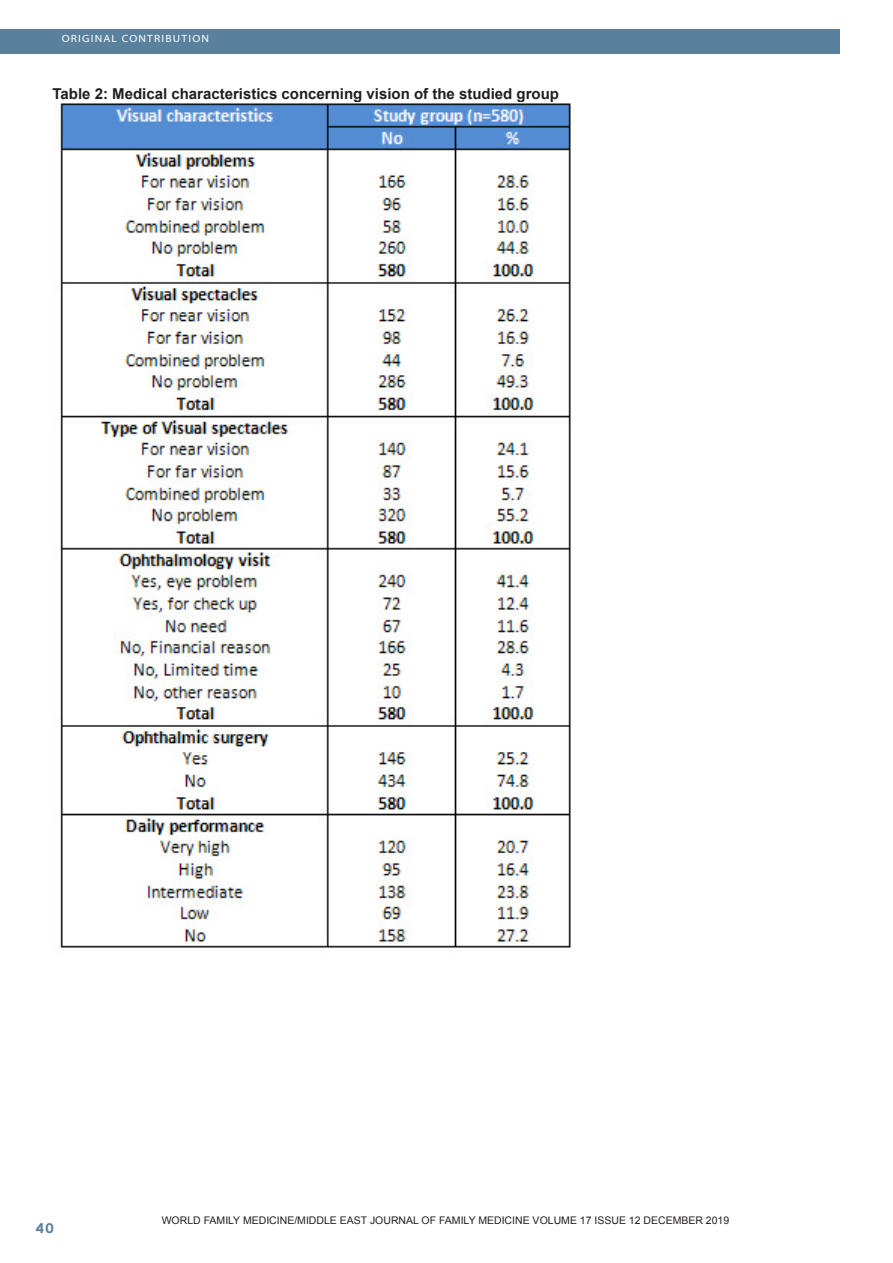
<style>
.page{position:relative;width:893px;height:1263px;background:#fff}
.page>*{position:absolute;margin:0;border:0;box-sizing:border-box;transform-origin:0 0}
.Footnote_Text{font:700 15px "Arial";color:#231f20}
.t1{font:700 13.5px "Century Gothic";color:#59809c;scale:1.1 1}
.Footnote_Text-2{font:10.5px "Arial";color:#231f20}
.t2{font:10.5px "Myriad";letter-spacing:.1em;color:#fff;scale:1.1 1}
</style>
<div class="page">
<div style="left:0;top:30px;width:840px;height:24px;background:#59809c"></div>
<img style="left:52px;top:102px;width:519px;height:846px">
<p class="t2" style="left:62px;top:34px;width:135px">ORIGINAL CONTRIBUTION</p>
<p class="Footnote_Text" style="left:52px;top:84px;width:508px">Table 2: Medical characteristics concerning vision of the studied group</p>
<p class="t1" style="left:36px;top:1217px;width:18px">40</p>
<p class="Footnote_Text-2" style="left:162px;top:1214px;width:569px">WORLD FAMILY MEDICINE/MIDDLE EAST JOURNAL OF FAMILY MEDICINE VOLUME 17 ISSUE 12 DECEMBER 2019</p>
</div>
